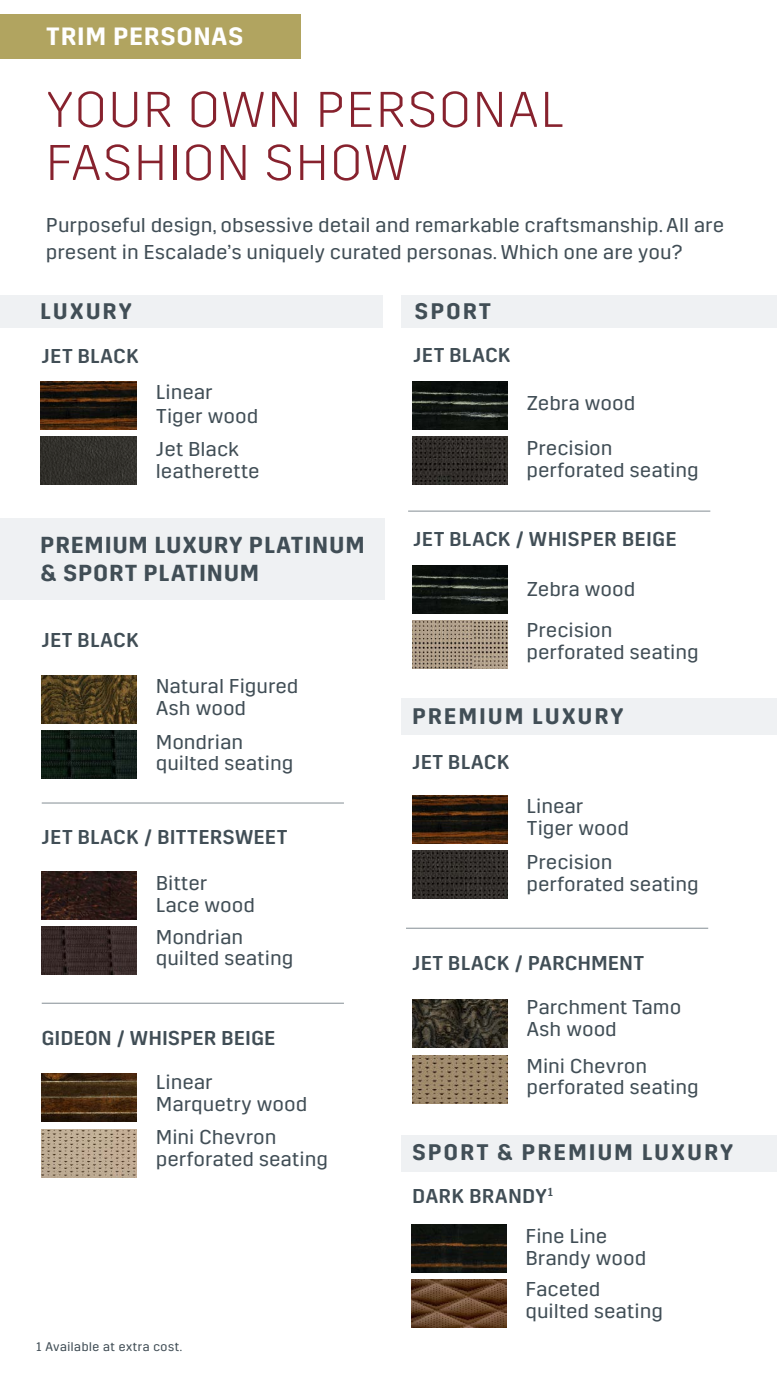
<style>
.page{position:relative;width:777px;height:1380px;background:#fff}
.page>*{position:absolute;margin:0;border:0;box-sizing:border-box;transform-origin:0 0}
.t1{font:300 50px/53.1px "Cadillac Sans A";letter-spacing:.05em;color:#87222e}
.t2{font:600 25px "Cadillac Sans A";letter-spacing:.05em;color:#fff}
.t3{font:600 23.12px/28.1px "Cadillac Sans A";letter-spacing:.06em;color:#414e56}
.t4{font:600 22.5px "Cadillac Sans A";letter-spacing:.11em;color:#414e56}
.t5{font:20px/21.9px "Cadillac Sans A";letter-spacing:.03em;color:#414e56}
.t6{font:500 20px/39.8px "Cadillac Sans A";letter-spacing:.04em;color:#414e56}
.t7{font:12.5px "Cadillac Sans A";letter-spacing:.05em;color:#414e56}
.s1{font-style:inherit}
.s2{font-weight:400}
</style>
<div class="page">
<div style="left:401px;top:1135px;width:375px;height:36px;background:#eff1f3"></div>
<div style="left:0;top:296px;width:382px;height:32px;background:#eff1f3"></div>
<div style="left:401px;top:296px;width:375px;height:32px;background:#eff1f3"></div>
<div style="left:0;top:519px;width:385px;height:81px;background:#eff1f3"></div>
<div style="left:401px;top:699px;width:375px;height:36px;background:#eff1f3"></div>
<img style="left:41px;top:382px;width:95px;height:47px">
<div style="left:0;top:15px;width:300px;height:44px;background:#b1a460"></div>
<img style="left:412px;top:999px;width:95px;height:48px">
<img style="left:412px;top:382px;width:95px;height:47px">
<img style="left:412px;top:436px;width:95px;height:48px">
<img style="left:40px;top:436px;width:96px;height:48px">
<img style="left:412px;top:565px;width:95px;height:48px">
<img style="left:412px;top:620px;width:95px;height:48px">
<img style="left:42px;top:1129px;width:94px;height:48px">
<hr style="left:408px;top:511px;width:302px;height:1px;background:#838d93">
<hr style="left:406px;top:928px;width:302px;height:1px;background:#838d93">
<img style="left:411px;top:1224px;width:95px;height:48px">
<img style="left:411px;top:1279px;width:95px;height:48px">
<img style="left:412px;top:851px;width:95px;height:48px">
<img style="left:42px;top:872px;width:94px;height:48px">
<img style="left:412px;top:1055px;width:95px;height:48px">
<img style="left:42px;top:927px;width:94px;height:48px">
<img style="left:42px;top:1073px;width:94px;height:48px">
<hr style="left:42px;top:803px;width:302px;height:1px;background:#838d93">
<hr style="left:42px;top:1003px;width:302px;height:1px;background:#838d93">
<img style="left:42px;top:676px;width:94px;height:47px">
<img style="left:42px;top:731px;width:94px;height:47px">
<img style="left:412px;top:795px;width:95px;height:48px">
<p class="t2" style="left:46px;top:23px;width:198px">TRIM PERSONAS</p>
<h1 class="t1" style="left:46px;top:83px;width:518px">YOUR OWN PERSONAL<br>FASHION SHOW</h1>
<p class="t5" style="left:46px;top:212px;width:678px;line-height:26.9px">Purposeful design, obsessive detail and remarkable craftsmanship. All are present in Escalade’s uniquely curated personas. Which one are you?</p>
<p class="t4" style="left:414px;top:298px;width:78px">SPORT</p>
<p class="t4" style="left:41px;top:298px;width:93px">LUXURY</p>
<p class="t6" style="left:42px;top:336px;width:98px">JET BLACK</p>
<p class="t6" style="left:413px;top:335px;width:98px">JET BLACK</p>
<p class="t5" style="left:156px;top:380px;width:103px;line-height:23.8px">Linear<br>Tiger wood</p>
<p class="t5" style="left:156px;top:438px;width:104px">Jet Black leatherette</p>
<p class="t5" style="left:526px;top:392px;width:110px">Zebra wood</p>
<p class="t5" style="left:526px;top:437px;width:173px">Precision perforated seating</p>
<p class="t3" style="left:40px;top:531px;width:325px">PREMIUM LUXURY PLATINUM &amp; SPORT PLATINUM</p>
<p class="t6" style="left:42px;top:621px;width:98px">JET BLACK</p>
<p class="t5" style="left:156px;top:676px;width:143px;line-height:21.2px">Natural Figured<br>Ash wood</p>
<p class="t5" style="left:156px;top:731px;width:138px;line-height:21.2px">Mondrian quilted seating</p>
<p class="t6" style="left:42px;top:817px;width:247px">JET BLACK / BITTERSWEET</p>
<p class="t5" style="left:156px;top:872px;width:100px">Bitter<br>Lace wood</p>
<p class="t5" style="left:156px;top:926px;width:138px">Mondrian quilted seating</p>
<p class="t6" style="left:42px;top:1018px;width:235px">GIDEON / WHISPER BEIGE</p>
<p class="t6" style="left:413px;top:519px;width:264px">JET BLACK <span class="s1">/</span> WHISPER BEIGE</p>
<p class="t5" style="left:526px;top:568px;width:110px;line-height:41.6px">Zebra wood<br>Precision</p>
<p class="t5" style="left:526px;top:642px;width:173px">perforated seating</p>
<p class="t4" style="left:412px;top:703px;width:213px">PREMIUM LUXURY</p>
<p class="t6" style="left:412px;top:742px;width:98px">JET BLACK</p>
<p class="t5" style="left:526px;top:796px;width:103px">Linear<br>Tiger wood</p>
<p class="t5" style="left:526px;top:851px;width:173px">Precision perforated seating</p>
<p class="t6" style="left:412px;top:943px;width:233px">JET BLACK / PARCHMENT</p>
<p class="t5" style="left:526px;top:996px;width:156px">Parchment Tamo<br>Ash wood</p>
<p class="t5" style="left:526px;top:1055px;width:121px">Mini Chevron</p>
<p class="t5" style="left:156px;top:1071px;width:58px">Linear</p>
<p class="t5" style="left:526px;top:1077px;width:173px">perforated seating</p>
<p class="t5" style="left:156px;top:1093px;width:152px">Marquetry wood</p>
<p class="t5" style="left:156px;top:1127px;width:173px">Mini Chevron perforated seating</p>
<p class="t7" style="left:36px;top:1339px;width:147px">1 Available at extra cost.</p>
<p class="t4" style="left:412px;top:1140px;width:322px">SPORT <span class="s1">&amp;</span> PREMIUM LUXURY</p>
<p class="t6" style="left:525px;top:1176px;width:83px;text-indent:-113px">DARK BRANDY<sup>1<br></sup><span class="s2">Fine Line</span></p>
<p class="t5" style="left:525px;top:1242px;width:122px;line-height:31.7px">Brandy wood<br>Faceted</p>
<p class="t5" style="left:525px;top:1300px;width:138px">quilted seating</p>
</div>
